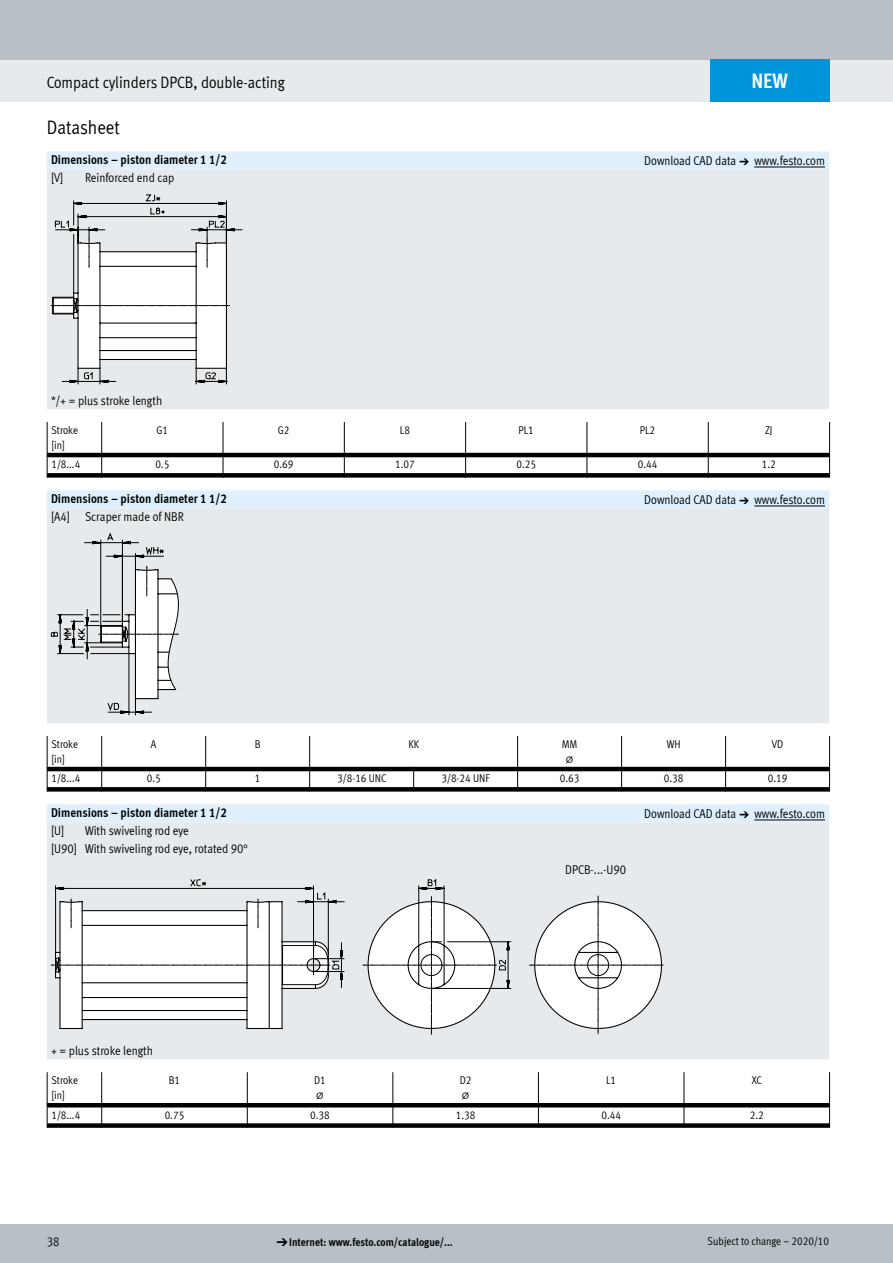
<style>
.page{position:relative;width:893px;height:1263px;background:#fff}
.page>*{position:absolute;margin:0;border:0;box-sizing:border-box;transform-origin:0 0}
.t1{font:700 21px "Meta Cond LF";color:#fff}
.t2{font:19.5px "Meta Cond LF";color:#000}
.t3{font:16.5px "Meta Cond LF";color:#000}
.t4{font:12.75px/18px "Meta Cond LF";color:#000}
.t5{font:700 12.75px "Meta Cond LF";color:#000}
.t6{font:11.25px/15px "Meta Cond LF";color:#000}
.t7{font:700 11.25px "Meta Cond LF";color:#000}
.t8{font:11.25px "Meto Pict 182";color:#000}
.s1{font-family:"Meto Pict 182"}
.s2{font-family:"Meto Pict 182";font-weight:400}
</style>
<div class="page">
<div style="left:0;top:1225px;width:893px;height:38px;background:#b6c0c6"></div>
<div style="left:0;top:60px;width:893px;height:42px;background:#e7eaec"></div>
<div style="left:0;top:0;width:893px;height:60px;background:#b6c0c6"></div>
<svg style="left:47px;top:151px;width:782px;height:19px"></svg>
<div style="left:47px;top:170px;width:782px;height:239px;background:#e7eaec"></div>
<hr style="left:754px;top:167px;width:71px;height:1px;background:#000">
<svg style="left:51px;top:194px;width:192px;height:190px"></svg>
<hr style="left:47px;top:422px;width:1px;height:31px;background:#000">
<hr style="left:101px;top:422px;width:1px;height:31px;background:#000">
<hr style="left:223px;top:422px;width:1px;height:31px;background:#000">
<hr style="left:344px;top:422px;width:1px;height:31px;background:#000">
<hr style="left:465px;top:422px;width:1px;height:31px;background:#000">
<hr style="left:587px;top:422px;width:1px;height:31px;background:#000">
<hr style="left:708px;top:422px;width:1px;height:31px;background:#000">
<hr style="left:829px;top:422px;width:1px;height:31px;background:#000">
<svg style="left:47px;top:453px;width:783px;height:25px"></svg>
<div style="left:47px;top:490px;width:782px;height:18px;background:#dff0fc"></div>
<div style="left:47px;top:508px;width:782px;height:215px;background:#e7eaec"></div>
<hr style="left:754px;top:506px;width:71px;height:1px;background:#000">
<svg style="left:51px;top:532px;width:128px;height:183px"></svg>
<hr style="left:47px;top:736px;width:1px;height:31px;background:#000">
<hr style="left:101px;top:736px;width:1px;height:31px;background:#000">
<hr style="left:205px;top:736px;width:1px;height:31px;background:#000">
<hr style="left:309px;top:736px;width:1px;height:31px;background:#000">
<hr style="left:517px;top:736px;width:1px;height:31px;background:#000">
<hr style="left:621px;top:736px;width:1px;height:31px;background:#000">
<hr style="left:725px;top:736px;width:1px;height:31px;background:#000">
<hr style="left:829px;top:736px;width:1px;height:31px;background:#000">
<svg style="left:47px;top:767px;width:783px;height:25px"></svg>
<div style="left:47px;top:804px;width:782px;height:18px;background:#dff0fc"></div>
<div style="left:47px;top:822px;width:782px;height:237px;background:#e7eaec"></div>
<hr style="left:754px;top:819px;width:71px;height:1px;background:#000">
<svg style="left:530px;top:896px;width:133px;height:138px"></svg>
<svg style="left:363px;top:1029px;width:133px;height:5px"></svg>
<svg style="left:55px;top:900px;width:608px;height:129px"></svg>
<svg style="left:55px;top:866px;width:580px;height:137px"></svg>
<div style="left:565px;top:865px;width:69px;height:11px;background:#e7eaec"></div>
<hr style="left:47px;top:1072px;width:1px;height:31px;background:#000">
<hr style="left:101px;top:1072px;width:1px;height:31px;background:#000">
<hr style="left:247px;top:1072px;width:1px;height:31px;background:#000">
<hr style="left:392px;top:1072px;width:1px;height:31px;background:#000">
<hr style="left:538px;top:1072px;width:1px;height:31px;background:#000">
<hr style="left:684px;top:1072px;width:1px;height:31px;background:#000">
<hr style="left:829px;top:1072px;width:1px;height:31px;background:#000">
<svg style="left:47px;top:1103px;width:783px;height:25px"></svg>
<div style="left:710px;top:60px;width:119px;height:42px;background:#0095db"></div>
<h1 class="t1" style="left:751px;top:67px;width:38px">NEW</h1>
<p class="t3" style="left:47px;top:72px;width:239px">Compact cylinders DPCB, double-acting</p>
<h2 class="t2" style="left:47px;top:116px;width:75px">Datasheet</h2>
<p class="t5" style="left:51px;top:151px;width:177px">Dimensions – piston diameter 1 1/2</p>
<p class="t4" style="left:644px;top:151px;width:182px">Download CAD data <span class="s1">a</span> www.festo.com</p>
<p class="t4" style="left:51px;top:168px;width:14px">[V]</p>
<p class="t4" style="left:85px;top:168px;width:91px">Reinforced end cap</p>
<p class="t4" style="left:51px;top:391px;width:113px">*/+ = plus stroke length</p>
<p class="t6" style="left:51px;top:422px;width:28px">Stroke [in]</p>
<p class="t6" style="left:156px;top:422px;width:13px">G1</p>
<p class="t6" style="left:278px;top:422px;width:13px">G2</p>
<p class="t6" style="left:400px;top:422px;width:12px">L8</p>
<p class="t6" style="left:519px;top:422px;width:17px">PL1</p>
<p class="t6" style="left:640px;top:422px;width:17px">PL2</p>
<p class="t6" style="left:765px;top:422px;width:9px">ZJ</p>
<p class="t6" style="left:51px;top:457px;width:30px">1/8...4</p>
<p class="t6" style="left:155px;top:457px;width:15px">0.5</p>
<p class="t6" style="left:274px;top:457px;width:21px">0.69</p>
<p class="t6" style="left:395px;top:457px;width:21px">1.07</p>
<p class="t6" style="left:516px;top:457px;width:21px">0.25</p>
<p class="t6" style="left:638px;top:457px;width:21px">0.44</p>
<p class="t6" style="left:762px;top:457px;width:15px">1.2</p>
<p class="t5" style="left:51px;top:490px;width:177px">Dimensions – piston diameter 1 1/2</p>
<p class="t4" style="left:644px;top:490px;width:182px">Download CAD data <span class="s1">a</span> www.festo.com</p>
<p class="t4" style="left:51px;top:507px;width:134px">[A4] Scraper made of NBR</p>
<p class="t6" style="left:51px;top:736px;width:28px">Stroke [in]</p>
<p class="t6" style="left:151px;top:736px;width:7px">A</p>
<p class="t6" style="left:255px;top:736px;width:7px">B</p>
<p class="t6" style="left:408px;top:736px;width:12px">KK</p>
<p class="t6" style="left:562px;top:736px;width:17px">MM</p>
<p class="t8" style="left:566px;top:752px;width:8px">@</p>
<p class="t6" style="left:667px;top:736px;width:15px">WH</p>
<p class="t6" style="left:772px;top:736px;width:13px">VD</p>
<p class="t6" style="left:51px;top:771px;width:30px">1/8...4</p>
<p class="t6" style="left:147px;top:771px;width:15px">0.5</p>
<p class="t6" style="left:255px;top:771px;width:7px">1</p>
<p class="t6" style="left:337px;top:771px;width:51px">3/8-16 UNC</p>
<p class="t6" style="left:442px;top:771px;width:50px">3/8-24 UNF</p>
<p class="t6" style="left:560px;top:771px;width:21px">0.63</p>
<p class="t6" style="left:664px;top:771px;width:21px">0.38</p>
<p class="t6" style="left:768px;top:771px;width:21px">0.19</p>
<p class="t5" style="left:51px;top:804px;width:177px">Dimensions – piston diameter 1 1/2</p>
<p class="t4" style="left:644px;top:804px;width:182px">Download CAD data <span class="s1">a</span> www.festo.com</p>
<p class="t4" style="left:51px;top:821px;width:15px">[U]</p>
<p class="t4" style="left:51px;top:821px;width:198px;text-indent:34px">With swiveling rod eye<br>[U90] With swiveling rod eye, rotated 90°</p>
<p class="t4" style="left:51px;top:1041px;width:103px">+ = plus stroke length</p>
<p class="t6" style="left:51px;top:1072px;width:28px">Stroke [in]</p>
<p class="t6" style="left:169px;top:1072px;width:13px">B1</p>
<p class="t6" style="left:314px;top:1072px;width:13px">D1</p>
<p class="t8" style="left:317px;top:1088px;width:8px">@</p>
<p class="t6" style="left:460px;top:1072px;width:13px">D2</p>
<p class="t8" style="left:462px;top:1088px;width:8px">@</p>
<p class="t4" style="left:565px;top:860px;width:63px">DPCB-...-U90</p>
<p class="t6" style="left:606px;top:1072px;width:12px">L1</p>
<p class="t6" style="left:752px;top:1072px;width:12px">XC</p>
<p class="t6" style="left:51px;top:1107px;width:30px">1/8...4</p>
<p class="t6" style="left:165px;top:1107px;width:21px">0.75</p>
<p class="t6" style="left:310px;top:1107px;width:21px">0.38</p>
<p class="t6" style="left:456px;top:1107px;width:21px">1.38</p>
<p class="t6" style="left:601px;top:1107px;width:21px">0.44</p>
<p class="t6" style="left:750px;top:1107px;width:15px">2.2</p>
<p class="t4" style="left:47px;top:1232px;width:14px">38</p>
<p class="t7" style="left:276px;top:1235px;width:178px"><span class="s2">d</span>Internet: www.festo.com/catalogue/...</p>
<p class="t6" style="left:708px;top:1233px;width:123px">Subject to change – 2020/10</p>
</div>
